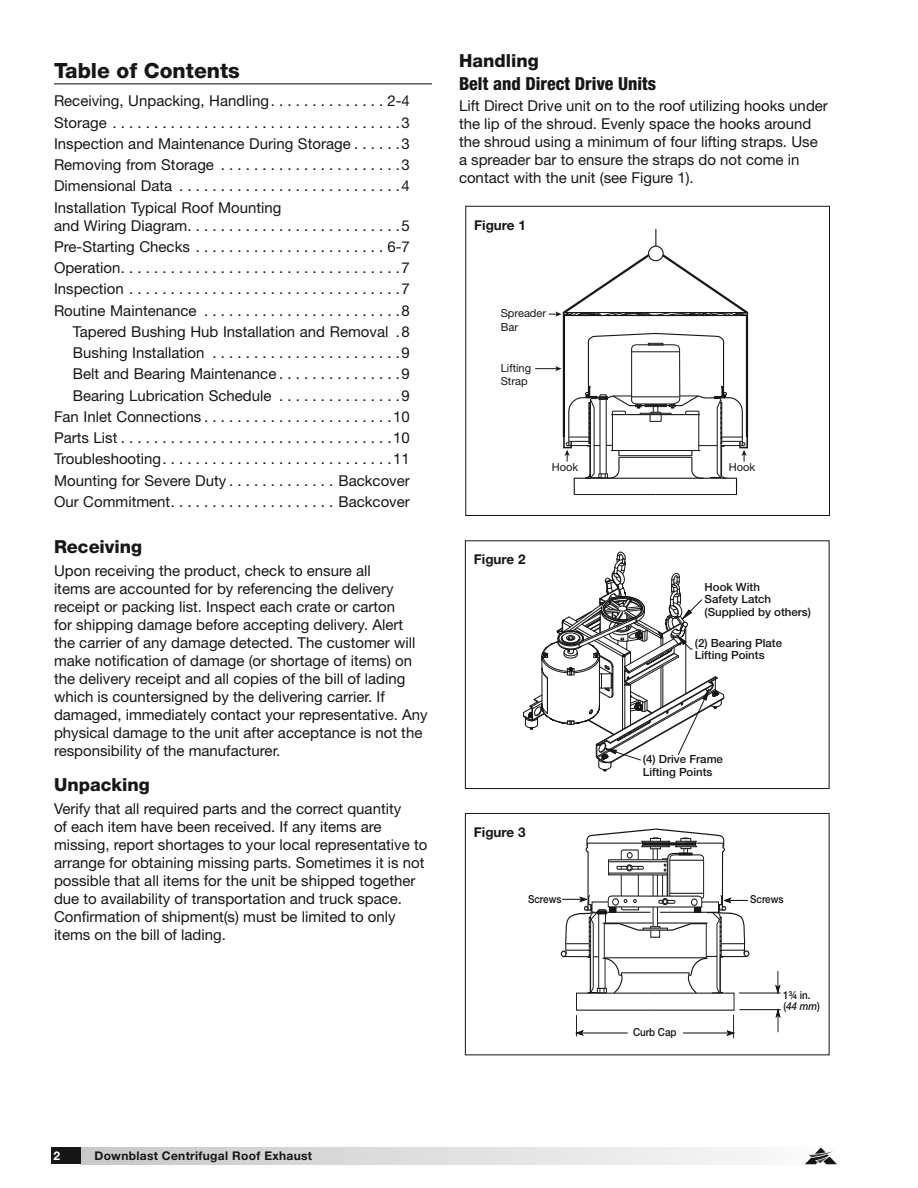
<style>
.page{position:relative;width:918px;height:1188px;background:#fff}
.page>*{position:absolute;margin:0;border:0;box-sizing:border-box;transform-origin:0 0}
.t1{font:800 21px "Helvetica Neue LT Std";color:#161616}
.t2{font:800 18px "Helvetica Neue LT Std";color:#161616}
.t3{font:800 condensed 18px "Helvetica Neue LT Std";color:#161616}
.t4{font:15px/18px "Helvetica Neue LT Std";color:#161616}
.t5{font:700 13.5px "Helvetica Neue LT Std";color:#161616}
.t6{font:700 12px "Helvetica Neue LT Std";letter-spacing:.025em;color:#161616}
.t7{font:700 12px "Helvetica Neue LT Std";color:#fff}
.t8{font:500 11.25px/12.3px "Helvetica Neue LT Std";color:#161616}
.t9{font:11.1px/13.4px "Helvetica Neue LT Std";color:#161616}
.t10{font:500 10.95px "Helvetica Neue LT Std";color:#161616;scale:.89 1}
.t11{font:italic 500 10.95px "Helvetica Neue LT Std";color:#161616;scale:.89 1}
.s1{font-style:normal}
</style>
<div class="page">
<div style="left:81px;top:1148px;width:756px;height:16px;background:linear-gradient(to right,#c8c8c8,#fafafa)"></div>
<div style="left:51px;top:1148px;width:30px;height:16px;background:#161616"></div>
<svg style="left:805px;top:1148px;width:32px;height:16px"></svg>
<div style="left:465px;top:540px;width:365px;height:249px;border:1px solid #161616"></div>
<div style="left:465px;top:813px;width:365px;height:242px;border:1px solid #161616"></div>
<hr style="left:740px;top:1009px;width:41px;height:1px;background:#161616">
<svg style="left:776px;top:1010px;width:4px;height:22px"></svg>
<svg style="left:727px;top:1015px;width:7px;height:23px"></svg>
<svg style="left:576px;top:1015px;width:7px;height:21px"></svg>
<hr style="left:739px;top:993px;width:42px;height:1px;background:#161616">
<svg style="left:776px;top:971px;width:4px;height:22px"></svg>
<hr style="left:683px;top:1033px;width:48px;height:1px;background:#161616">
<hr style="left:579px;top:1033px;width:49px;height:1px;background:#161616">
<svg style="left:561px;top:828px;width:188px;height:167px"></svg>
<div style="left:648px;top:246px;width:16px;height:15px;border:1px solid #161616;border-radius:50%"></div>
<svg style="left:655px;top:229px;width:1px;height:17px"></svg>
<svg style="left:523px;top:252px;width:228px;height:520px"></svg>
<hr style="left:54px;top:83px;width:378px;height:2px;background:#585858">
<h1 class="t1" style="left:54px;top:63px;width:187px">Table of Contents</h1>
<p class="t4" style="left:54px;top:92px;width:357px;line-height:21.3px;text-align:justify">Receiving, Unpacking, Handling . . . . . . . . . . . . . . 2-4<br>Storage ...................................3<br>Inspection and Maintenance During Storage . . . . . .3<br>Removing from Storage ......................3<br>Dimensional Data ...........................4<br>Installation Typical Roof Mounting</p>
<p class="t4" style="left:54px;top:216px;width:357px;line-height:21.3px;text-align:right">and Wiring Diagram ..........................5<br>Pre-Starting Checks .......................6-7<br>Operation ..................................7<br>Inspection .................................7<br>Routine Maintenance ........................8<br>Tapered Bushing Hub Installation and Removal .8<br>Bushing Installation .......................9<br>Belt and Bearing Maintenance . . . . . . . . . . . . . . .9<br>Bearing Lubrication Schedule . . . . . . . . . . . . . . .9<br>Fan Inlet Connections .......................10<br>Parts List .................................10<br>Troubleshooting ............................11<br>Mounting for Severe Duty . . . . . . . . . . . . . Backcover Our Commitment ....................Backcover</p>
<p class="t2" style="left:54px;top:540px;width:90px">Receiving</p>
<p class="t4" style="left:54px;top:563px;width:375px">Upon receiving the product, check to ensure all<br>items are accounted for by referencing the delivery receipt or packing list. Inspect each crate or carton<br>for shipping damage before accepting delivery. Alert the carrier of any damage detected. The customer will make notification of damage (or shortage of items) on the delivery receipt and all copies of the bill of lading which is countersigned by the delivering carrier. If damaged, immediately contact your representative. Any physical damage to the unit after acceptance is not the responsibility of the manufacturer.</p>
<p class="t2" style="left:54px;top:778px;width:97px">Unpacking</p>
<p class="t4" style="left:54px;top:801px;width:375px">Verify that all required parts and the correct quantity<br>of each item have been received. If any items are missing, report shortages to your local representative to arrange for obtaining missing parts. Sometimes it is not possible that all items for the unit be shipped together due to availability of transportation and truck space.<br>Confirmation of shipment(s) must be limited to only items on the bill of lading.</p>
<p class="t2" style="left:459px;top:54px;width:81px">Handling</p>
<p class="t3" style="left:459px;top:77px;width:199px">Belt and Direct Drive Units</p>
<p class="t4" style="left:459px;top:98px;width:370px">Lift Direct Drive unit on to the roof utilizing hooks under the lip of the shroud. Evenly space the hooks around the shroud using a minimum of four lifting straps. Use a spreader bar to ensure the straps do not come in contact with the unit (see Figure 1).</p>
<p class="t5" style="left:474px;top:220px;width:53px">Figure 1</p>
<p class="t9" style="left:501px;top:307px;width:47px">Spreader<br>Bar</p>
<p class="t9" style="left:501px;top:362px;width:32px">Lifting<br>Strap</p>
<p class="t9" style="left:552px;top:462px;width:28px">Hook</p>
<p class="t5" style="left:474px;top:555px;width:53px">Figure 2</p>
<p class="t5" style="left:474px;top:827px;width:53px">Figure 3</p>
<p class="t9" style="left:729px;top:462px;width:28px">Hook</p>
<p class="t8" style="left:705px;top:582px;width:108px">Hook With<br>Safety Latch (Supplied by others)</p>
<p class="t8" style="left:695px;top:637px;width:89px">(2) Bearing Plate<br>Lifting Points</p>
<p class="t8" style="left:643px;top:754px;width:82px">(4) Drive Frame<br>Lifting Points</p>
<p class="t10" style="left:528px;top:895px;width:39px">Screws</p>
<p class="t10" style="left:750px;top:895px;width:39px">Screws</p>
<p class="t10" style="left:783px;top:991px;width:32px">1¾ in.</p>
<p class="t10" style="left:633px;top:1028px;width:50px">Curb Cap</p>
<p class="t11" style="left:783px;top:999px;width:43px"><span class="s1">(</span>44 mm<span class="s1">)</span></p>
<p class="t7" style="left:53px;top:1152px;width:8px">2</p>
<p class="t6" style="left:95px;top:1152px;width:219px">Downblast Centrifugal Roof Exhaust</p>
</div>
